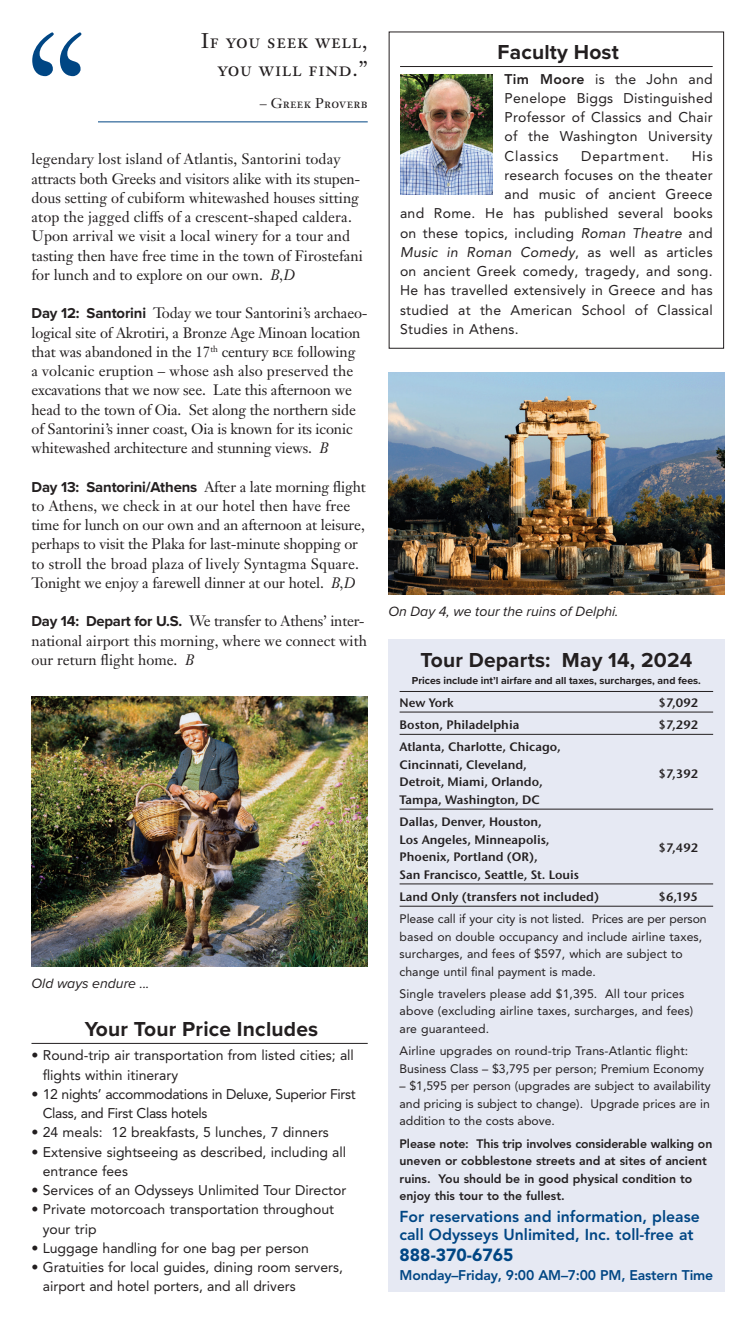
<style>
.page{position:relative;width:756px;height:1323px;background:#fff}
.page>*{position:absolute;margin:0;border:0;box-sizing:border-box;transform-origin:0 0}
.t1{font:700 21px "Proxima Nova";letter-spacing:.01em;color:#231f20}
.t2{font:21px/28px "Janson Text LT Pro";letter-spacing:.03em;color:#231f20;text-align:right}
.Phone_Number{font:900 17.5px "Avenir LT Pro";color:#004684}
.Reservations{font:800 15.75px "Avenir LT Pro";color:#004684}
.t3{font:14.88px/19.2px "Janson Text LT Pro";letter-spacing:-.01em;color:#231f20}
.Bullets{font:14px/19.2px "Avenir LT Pro";color:#231f20}
.Copy{font:14px/19.2px "Avenir LT Pro";letter-spacing:.02em;color:#231f20;text-align:justify}
.Bullets-2{font:14px/19.2px "Avenir LT Pro";letter-spacing:-.025em;color:#231f20}
.t4{font:italic 14px "Proxima Nova";color:#231f20}
.Contact_Time{font:800 14px "Avenir LT Pro";letter-spacing:-.015em;color:#004684}
.Copy-2{font:italic 14px "Avenir LT Pro";letter-spacing:.02em;color:#231f20}
.t5{font:14px "Janson Text LT Pro";letter-spacing:.02em;color:#231f20}
.Copy-3{font:14px "Avenir LT Pro";letter-spacing:.055em;color:#231f20}
.Copy-4{font:12.25px/17.5px "Avenir LT Pro";letter-spacing:.01em;color:#231f20}
.City_Price{font:600 12.25px/17.5px "Stone Sans ITC Pro";color:#231f20}
.Please_Note{font:800 12.25px/17.5px "Avenir LT Pro";color:#231f20}
.t6{font:700 10.5px "Proxima Nova";color:#231f20}
.s1{font-style:italic}
.s2{font-family:"Proxima Nova";font-weight:700}
.s3{font-weight:800}
.s4{font-style:normal}
</style>
<div class="page">
<hr style="left:32px;top:1043px;width:336px;height:1px;background:#231f20">
<div style="left:388px;top:639px;width:336px;height:652px;background:#e6e9f3"></div>
<hr style="left:400px;top:691px;width:313px;height:1px;background:#231f20">
<hr style="left:400px;top:712px;width:313px;height:1px;background:#231f20">
<hr style="left:400px;top:734px;width:313px;height:1px;background:#231f20">
<hr style="left:400px;top:809px;width:313px;height:1px;background:#231f20">
<hr style="left:400px;top:884px;width:313px;height:1px;background:#231f20">
<hr style="left:400px;top:906px;width:313px;height:1px;background:#231f20">
<img style="left:388px;top:372px;width:337px;height:222px">
<hr style="left:98px;top:122px;width:270px;height:1px;background:#004684">
<svg style="left:32px;top:32px;width:49px;height:44px"></svg>
<hr style="left:400px;top:66px;width:313px;height:1px;background:#231f20">
<div style="left:389px;top:32px;width:335px;height:317px;border:1px solid #231f20"></div>
<img style="left:401px;top:75px;width:91px;height:119px">
<img style="left:32px;top:696px;width:336px;height:271px">
<p class="t2" style="left:201px;top:27px;width:168px">If you seek well, you will find.”</p>
<p class="t5" style="left:260px;top:94px;width:109px">– Greek Proverb</p>
<p class="t3" style="left:32px;top:150px;width:333px">legendary lost island of Atlantis, Santorini today attracts both Greeks and visitors alike with its stupen&shy;dous setting of cubiform whitewashed houses sitting atop the jagged cliffs of a crescent-shaped caldera.<br>Upon arrival we visit a local winery for a tour and tasting then have free time in the town of Firostefani for lunch and to explore on our own. <span class="s1">B,D</span></p>
<p class="t3" style="left:32px;top:304px;width:338px"><span class="s2">Day 12: Santorini</span> Today we tour Santorini’s archaeo&shy;logical site of Akrotiri, a Bronze Age Minoan location that was abandoned in the 17<sup>th</sup> century bce following<br>a volcanic eruption – whose ash also preserved the excavations that we now see. Late this afternoon we head to the town of Oia. Set along the northern side of Santorini’s inner coast, Oia is known for its iconic whitewashed architecture and stunning views. <span class="s1">B</span></p>
<p class="t3" style="left:32px;top:477px;width:336px"><span class="s2">Day 13: Santorini/Athens</span> After a late morning flight to Athens, we check in at our hotel then have free time for lunch on our own and an afternoon at leisure, perhaps to visit the Plaka for last-minute shopping or to stroll the broad plaza of lively Syntagma Square.<br>Tonight we enjoy a farewell dinner at our hotel. <span class="s1">B,D</span></p>
<p class="t3" style="left:32px;top:612px;width:337px"><span class="s2">Day 14: Depart for U.S.</span> We transfer to Athens’ inter&shy;national airport this morning, where we connect with our return flight home. <span class="s1">B</span></p>
<p class="t4" style="left:32px;top:973px;width:119px">Old ways endure ...</p>
<p class="t1" style="left:85px;top:1014px;width:235px">Your Tour Price Includes</p>
<p class="Bullets" style="left:43px;top:1046px;width:313px;text-indent:-11px">• Round-trip air transportation from listed cities; all flights within itinerary</p>
<p class="Bullets-2" style="left:43px;top:1084px;width:314px;text-indent:-11px">• 12 nights’ accommodations in Deluxe, Superior First<br>Class, and First Class hotels</p>
<p class="Bullets" style="left:32px;top:1123px;width:299px">• 24 meals: 12 breakfasts, 5 lunches, 7 dinners</p>
<p class="Bullets" style="left:43px;top:1142px;width:305px;text-indent:-11px">• Extensive sightseeing as described, including all entrance fees</p>
<p class="Bullets" style="left:32px;top:1181px;width:316px">• Services of an Odysseys Unlimited Tour Director</p>
<p class="Bullets" style="left:43px;top:1200px;width:293px;text-indent:-11px">• Private motorcoach transportation throughout your trip</p>
<p class="Bullets" style="left:32px;top:1238px;width:279px">• Luggage handling for one bag per person</p>
<p class="Bullets" style="left:43px;top:1258px;width:302px;text-indent:-11px">• Gratuities for local guides, dining room servers, airport and hotel porters, and all drivers</p>
<p class="t1" style="left:498px;top:37px;width:123px">Faculty Host</p>
<p class="Copy" style="left:505px;top:69px;width:210px"><span class="s3">Tim Moore</span> is the John and Penelope Biggs Distinguished Professor of Classics and Chair of the Washington University Classics</p>
<p class="Copy-3" style="left:581px;top:147px;width:89px">Department.</p>
<p class="Copy" style="left:692px;top:146px;width:22px">His</p>
<p class="Copy" style="left:505px;top:165px;width:210px">research focuses on the theater</p>
<p class="Copy" style="left:505px;top:184px;width:210px">and music of ancient Greece</p>
<p class="Copy" style="left:400px;top:204px;width:314px">and Rome. He has published several books</p>
<p class="Copy" style="left:400px;top:223px;width:314px">on these topics, including <span class="s1">Roman Theatre</span> and</p>
<p class="Copy-2" style="left:400px;top:243px;width:314px">Music in Roman Comedy<span class="s4">, as well as articles</span></p>
<p class="Copy" style="left:400px;top:261px;width:314px">on ancient Greek comedy, tragedy, and song.</p>
<p class="Copy" style="left:400px;top:281px;width:314px">He has travelled extensively in Greece and has</p>
<p class="Copy" style="left:400px;top:300px;width:314px">studied at the American School of Classical</p>
<p class="Copy" style="left:400px;top:319px;width:120px">Studies in Athens.</p>
<p class="t4" style="left:388px;top:601px;width:232px">On Day 4, we tour the ruins of Delphi.</p>
<p class="t1" style="left:420px;top:645px;width:274px">Tour Departs: May 14, 2024</p>
<p class="t6" style="left:412px;top:673px;width:291px">Prices include int’l airfare and all taxes, surcharges, and fees.</p>
<p class="City_Price" style="left:400px;top:694px;width:56px">New York</p>
<p class="City_Price" style="left:659px;top:694px;width:41px">$7,092</p>
<p class="City_Price" style="left:400px;top:716px;width:121px">Boston, Philadelphia</p>
<p class="City_Price" style="left:659px;top:716px;width:41px">$7,292</p>
<p class="City_Price" style="left:400px;top:738px;width:163px">Atlanta, Charlotte, Chicago,<br>Cincinnati, Cleveland,<br>Detroit, Miami, Orlando,</p>
<p class="City_Price" style="left:659px;top:765px;width:41px">$7,392</p>
<p class="City_Price" style="left:400px;top:791px;width:142px">Tampa, Washington, DC</p>
<p class="City_Price" style="left:400px;top:813px;width:152px">Dallas, Denver, Houston,<br>Los Angeles, Minneapolis,</p>
<p class="City_Price" style="left:659px;top:839px;width:41px">$7,492</p>
<p class="City_Price" style="left:400px;top:848px;width:181px">Phoenix, Portland (OR),<br>San Francisco, Seattle, St. Louis</p>
<p class="City_Price" style="left:400px;top:888px;width:201px">Land Only (transfers not included)</p>
<p class="City_Price" style="left:659px;top:888px;width:41px">$6,195</p>
<p class="Copy-4" style="left:400px;top:910px;width:309px">Please call if your city is not listed. Prices are per person based on double occupancy and include airline taxes, surcharges, and fees of $597, which are subject to change until final payment is made.</p>
<p class="Copy-4" style="left:400px;top:985px;width:295px">Single travelers please add $1,395. All tour prices above (excluding airline taxes, surcharges, and fees) are guaranteed.</p>
<p class="Copy-4" style="left:400px;top:1042px;width:306px">Airline upgrades on round-trip Trans-Atlantic flight:<br>Business Class – $3,795 per person; Premium Economy</p>
<p class="Copy-4" style="left:400px;top:1077px;width:313px;text-align:justify">– $1,595 per person (upgrades are subject to availability and pricing is subject to change). Upgrade prices are in addition to the costs above.</p>
<p class="Please_Note" style="left:400px;top:1135px;width:314px">Please note: This trip involves considerable walking on uneven or cobblestone streets and at sites of ancient ruins. You should be in good physical condition to enjoy this tour to the fullest.</p>
<p class="Reservations" style="left:400px;top:1208px;width:302px">For reservations and information, please</p>
<p class="Reservations" style="left:400px;top:1225px;width:296px">call Odysseys Unlimited, Inc. toll-free at</p>
<p class="Phone_Number" style="left:400px;top:1244px;width:115px">888-370-6765</p>
<p class="Contact_Time" style="left:400px;top:1267px;width:315px">Monday–Friday, 9:00 AM–7:00 PM, Eastern Time</p>
</div>
